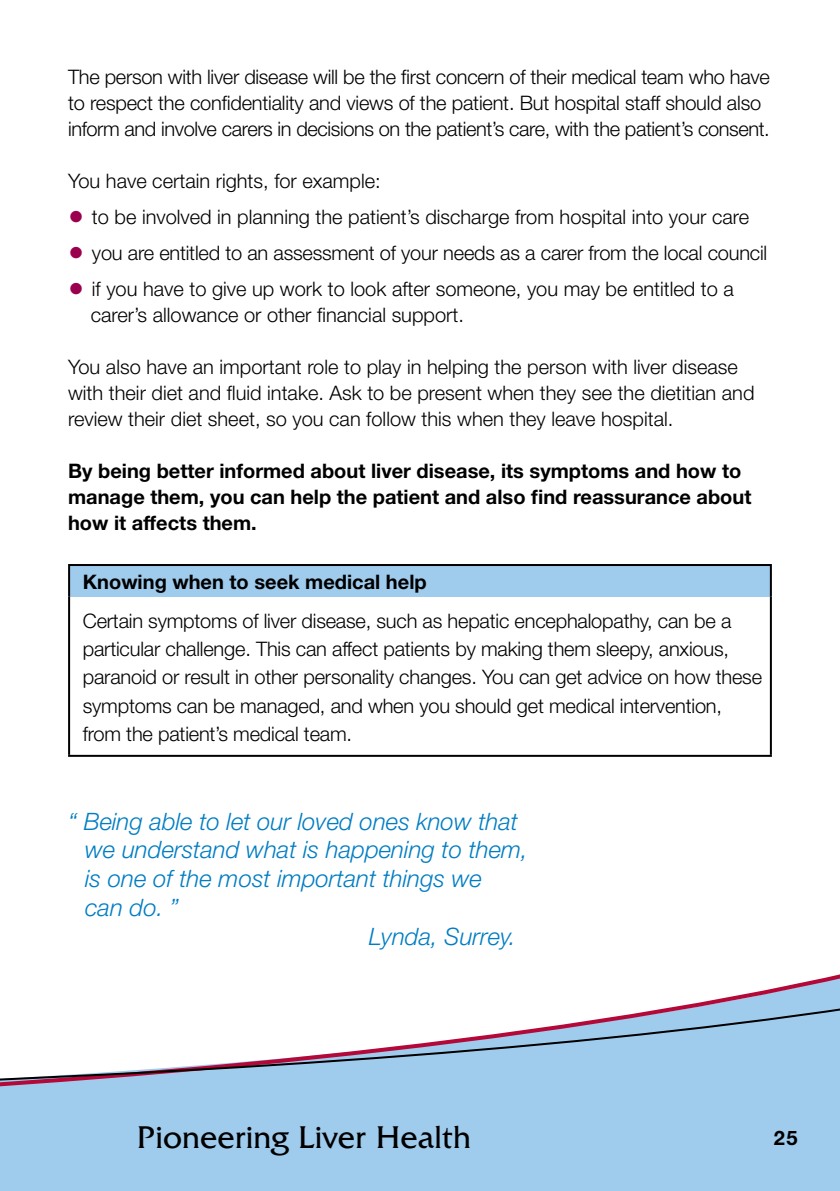
<style>
.page{position:relative;width:840px;height:1191px;background:#fff}
.page>*{position:absolute;margin:0;border:0;box-sizing:border-box;transform-origin:0 0}
.t1{font:32px "Friz Quadrata IT Cby BT";color:#000}
.t2{font:italic 300 24px "Helvetica Neue";color:#007dc3}
.t3{font:300 20px/26px "Helvetica Neue";letter-spacing:-.01em;color:#000}
.t4{font:700 20px/26px "Helvetica Neue";color:#000}
.s1{font-size:32px;color:#9b004f}
</style>
<div class="page">
<div style="left:0;top:1121px;width:839px;height:70px;background:#9fcbed"></div>
<svg style="left:0;top:974px;width:839px;height:147px"></svg>
<svg style="left:0;top:1004px;width:839px;height:97px"></svg>
<div style="left:69px;top:565px;width:701px;height:31px;background:#9fcbed"></div>
<hr style="left:68px;top:564px;width:703px;height:2px;background:#000">
<hr style="left:68px;top:566px;width:2px;height:30px;background:#000">
<hr style="left:769px;top:566px;width:2px;height:30px;background:#000">
<hr style="left:68px;top:596px;width:2px;height:159px;background:#000">
<hr style="left:769px;top:596px;width:2px;height:159px;background:#000">
<hr style="left:68px;top:755px;width:703px;height:2px;background:#000">
<p class="t3" style="left:68px;top:63px;width:702px">The person with liver disease will be the first concern of their medical team who have to respect the confidentiality and views of the patient. But hospital staff should also inform and involve carers in decisions on the patient’s care, with the patient’s consent.</p>
<p class="t3" style="left:68px;top:167px;width:314px">You have certain rights, for example:</p>
<p class="t3" style="left:68px;top:203px;width:682px"><span class="s1">•</span> to be involved in planning the patient’s discharge from hospital into your care</p>
<p class="t3" style="left:68px;top:239px;width:700px"><span class="s1">•</span> you are entitled to an assessment of your needs as a carer from the local council</p>
<p class="t3" style="left:91px;top:275px;width:644px;text-indent:-23px"><span class="s1">•</span> if you have to give up work to look after someone, you may be entitled to a carer’s allowance or other financial support.</p>
<p class="t3" style="left:68px;top:353px;width:687px">You also have an important role to play in helping the person with liver disease with their diet and fluid intake. Ask to be present when they see the dietitian and review their diet sheet, so you can follow this when they leave hospital.</p>
<p class="t4" style="left:68px;top:457px;width:684px">By being better informed about liver disease, its symptoms and how to manage them, you can help the patient and also find reassurance about how it affects them.</p>
<p class="t4" style="left:83px;top:568px;width:345px">Knowing when to seek medical help</p>
<p class="t3" style="left:83px;top:607px;width:680px;line-height:28px">Certain symptoms of liver disease, such as hepatic encephalopathy, can be a particular challenge. This can affect patients by making them sleepy, anxious, paranoid or result in other personality changes. You can get advice on how these symptoms can be managed, and when you should get medical intervention, from the patient’s medical team.</p>
<p class="t2" style="left:68px;top:807px;width:451px">“ Being able to let our loved ones know that</p>
<p class="t2" style="left:85px;top:835px;width:444px">we understand what is happening to them,</p>
<p class="t2" style="left:85px;top:864px;width:398px">is one of the most important things we</p>
<p class="t2" style="left:85px;top:893px;width:95px">can do. ”</p>
<p class="t2" style="left:369px;top:922px;width:148px">Lynda, Surrey.</p>
<h1 class="t1" style="left:137px;top:1117px;width:335px">Pioneering Liver Health</h1>
<p class="t4" style="left:773px;top:1124px;width:25px">25</p>
</div>
